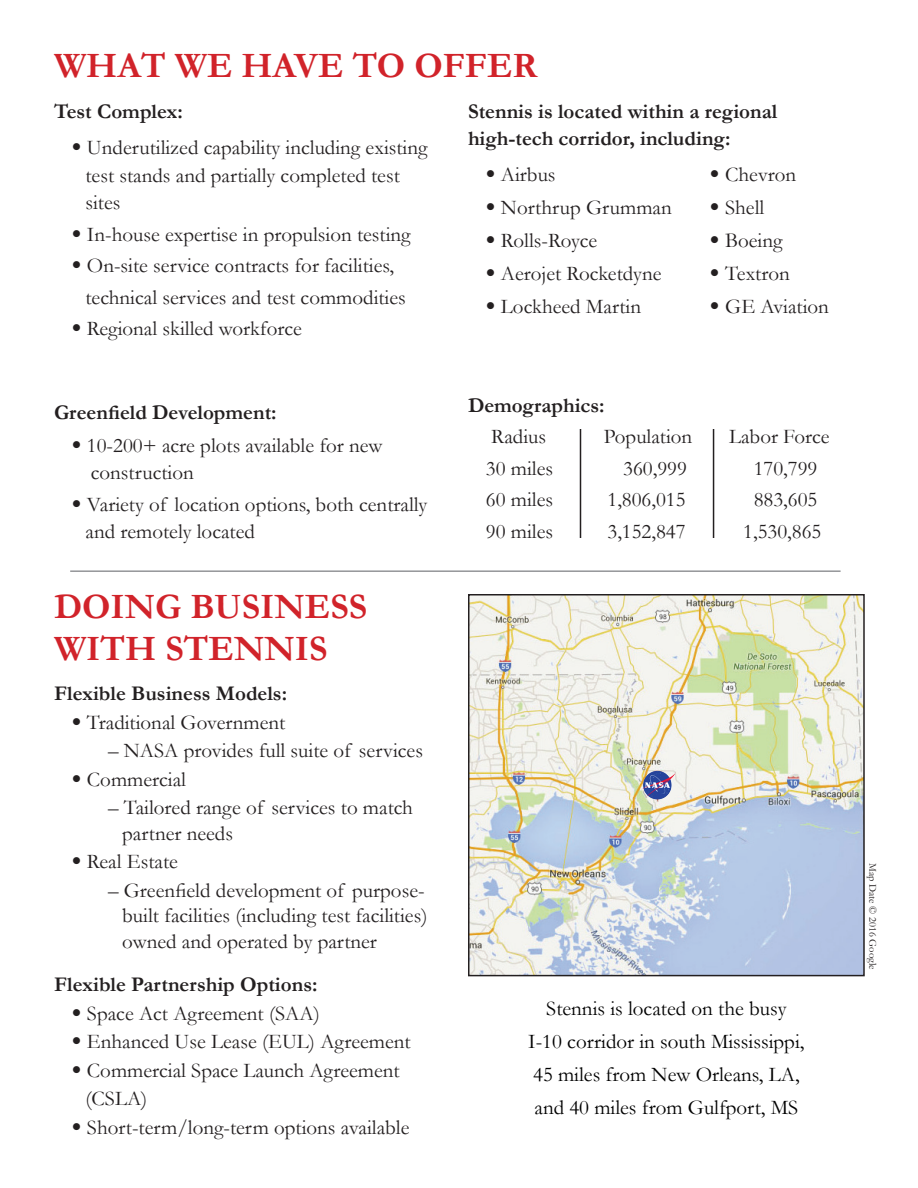
<style>
.page{position:relative;width:918px;height:1188px;background:#fff}
.page>*{position:absolute;margin:0;border:0;box-sizing:border-box;transform-origin:0 0}
.t1{font:700 36px/42px "Garamond";color:#d1232a}
.t2{font:21px/25.5px "Garamond";color:#231f20}
.t3{font:700 21px/27px "Garamond";color:#231f20}
.t4{font:21px/33px "Garamond";color:#000;text-align:center}
.t5{font:10.5px "Garamond";color:#231f20}
</style>
<div class="page">
<img style="left:471px;top:597px;width:391px;height:376px">
<div style="left:468px;top:594px;width:397px;height:382px;border:2px solid #231f20"></div>
<hr style="left:70px;top:570px;width:771px;height:2px;background:#939598">
<hr style="left:580px;top:429px;width:1px;height:109px;background:#231f20">
<hr style="left:713px;top:429px;width:1px;height:109px;background:#231f20">
<svg style="left:649px;top:771px;width:8px;height:3px"></svg>
<h1 class="t1" style="left:54px;top:44px;width:485px">WHAT WE HAVE TO OFFER</h1>
<p class="t3" style="left:54px;top:97px;width:130px">Test Complex:</p>
<p class="t2" style="left:86px;top:133px;width:344px;line-height:27.8px;text-indent:-14px">● Underutilized capability including existing test stands and partially completed test sites</p>
<p class="t2" style="left:72px;top:221px;width:340px">● In-house expertise in propulsion testing</p>
<p class="t2" style="left:86px;top:249px;width:322px;line-height:31.5px;text-indent:-14px">● On-site service contracts for facilities, technical services and test commodities</p>
<p class="t2" style="left:72px;top:315px;width:231px">● Regional skilled workforce</p>
<p class="t3" style="left:54px;top:399px;width:224px">Greenfield Development:</p>
<p class="t2" style="left:91px;top:431px;width:293px;line-height:27px;text-indent:-19px">● 10-200+ acre plots available for new construction</p>
<p class="t2" style="left:86px;top:490px;width:343px;line-height:27px;text-indent:-14px">● Variety of location options, both centrally and remotely located</p>
<h1 class="t1" style="left:54px;top:585px;width:315px">DOING BUSINESS<br>WITH STENNIS</h1>
<p class="t3" style="left:54px;top:680px;width:235px">Flexible Business Models:</p>
<p class="t2" style="left:72px;top:709px;width:215px">● Traditional Government</p>
<p class="t2" style="left:108px;top:738px;width:317px">– NASA provides full suite of services</p>
<p class="t2" style="left:72px;top:766px;width:116px">● Commercial</p>
<p class="t2" style="left:122px;top:795px;width:292px;text-indent:-14px">– Tailored range of services to match partner needs</p>
<p class="t2" style="left:72px;top:849px;width:107px">● Real Estate</p>
<p class="t2" style="left:122px;top:877px;width:307px;text-indent:-14px">– Greenfield development of purpose&shy;built facilities (including test facilities) owned and operated by partner</p>
<p class="t3" style="left:54px;top:971px;width:265px">Flexible Partnership Options:</p>
<p class="t2" style="left:72px;top:1000px;width:249px">● Space Act Agreement (SAA)</p>
<p class="t2" style="left:72px;top:1029px;width:340px">● Enhanced Use Lease (EUL) Agreement</p>
<p class="t2" style="left:86px;top:1056px;width:316px;line-height:28.5px;text-indent:-14px">● Commercial Space Launch Agreement (CSLA)</p>
<p class="t2" style="left:72px;top:1114px;width:339px">● Short-term/long-term options available</p>
<p class="t3" style="left:468px;top:97px;width:311px">Stennis is located within a regional high-tech corridor, including:</p>
<p class="t2" style="left:486px;top:161px;width:71px">● Airbus</p>
<p class="t2" style="left:710px;top:161px;width:88px">● Chevron</p>
<p class="t2" style="left:486px;top:194px;width:187px">● Northrup Grumman</p>
<p class="t2" style="left:710px;top:194px;width:56px">● Shell</p>
<p class="t2" style="left:486px;top:227px;width:113px">● Rolls-Royce</p>
<p class="t2" style="left:710px;top:227px;width:74px">● Boeing</p>
<p class="t2" style="left:486px;top:260px;width:177px">● Aerojet Rocketdyne</p>
<p class="t2" style="left:710px;top:260px;width:81px">● Textron</p>
<p class="t2" style="left:486px;top:293px;width:157px">● Lockheed Martin</p>
<p class="t2" style="left:710px;top:293px;width:120px">● GE Aviation</p>
<p class="t3" style="left:468px;top:391px;width:138px">Demographics:</p>
<p class="t2" style="left:491px;top:423px;width:56px">Radius</p>
<p class="t2" style="left:604px;top:423px;width:90px">Population</p>
<p class="t2" style="left:729px;top:423px;width:102px">Labor Force</p>
<p class="t2" style="left:486px;top:455px;width:69px">30 miles</p>
<p class="t2" style="left:623px;top:455px;width:65px">360,999</p>
<p class="t2" style="left:754px;top:455px;width:65px">170,799</p>
<p class="t2" style="left:486px;top:486px;width:69px">60 miles</p>
<p class="t2" style="left:608px;top:486px;width:80px">1,806,015</p>
<p class="t2" style="left:754px;top:486px;width:65px">883,605</p>
<p class="t2" style="left:486px;top:518px;width:69px">90 miles</p>
<p class="t2" style="left:608px;top:518px;width:80px">3,152,847</p>
<p class="t2" style="left:743px;top:518px;width:80px">1,530,865</p>
<p class="t4" style="left:528px;top:991px;width:278px">Stennis is located on the busy<br>I-10 corridor in south Mississippi,<br>45 miles from New Orleans, LA, and 40 miles from Gulfport, MS</p>
<p class="t5" style="left:880px;top:863px;width:108px;rotate:90deg">Map Date © 2016 Google</p>
</div>
